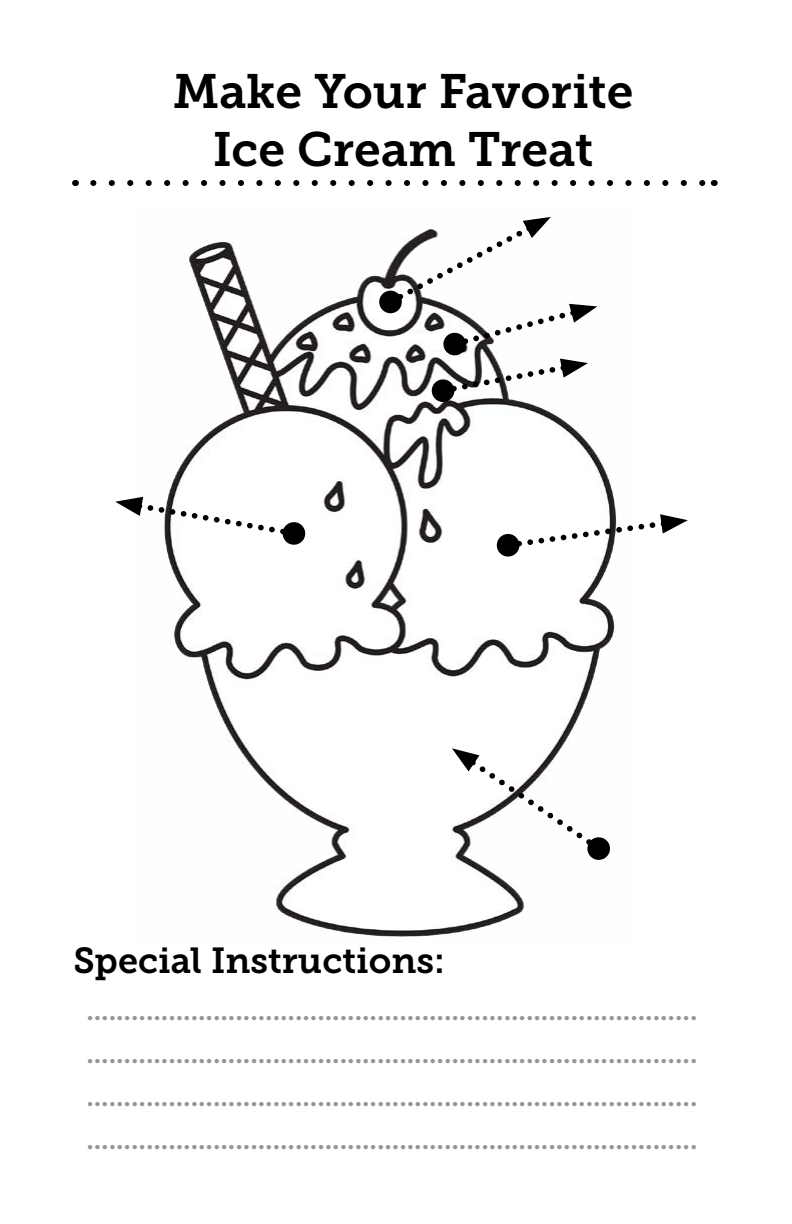
<style>
.page{position:relative;width:792px;height:1224px;background:#fff}
.page>*{position:absolute;margin:0;border:0;box-sizing:border-box;transform-origin:0 0}
.t1{font:48px "Museo Slab 700";color:#000}
.t2{font:500 condensed 36px "Futura";color:#939598}
.t3{font:36px "Museo Slab 700";color:#000}
</style>
<div class="page">
<svg style="left:93px;top:180px;width:612px;height:6px"></svg>
<img style="left:142px;top:241px;width:474px;height:696px">
<svg style="left:495px;top:514px;width:193px;height:44px"></svg>
<svg style="left:115px;top:497px;width:192px;height:49px"></svg>
<div style="left:379px;top:291px;width:23px;height:22px;background:#000;border-radius:50%"></div>
<svg style="left:452px;top:748px;width:160px;height:114px"></svg>
<svg style="left:391px;top:217px;width:206px;height:186px"></svg>
<p class="t1" style="left:173px;top:64px;width:462px">Make Your Favorite</p>
<p class="t1" style="left:213px;top:122px;width:382px">Ice Cream Treat</p>
<p class="t3" style="left:73px;top:940px;width:373px">Special Instructions:</p>
<p class="t2" style="left:86px;top:984px;width:613px">..................................................................................</p>
<p class="t2" style="left:86px;top:1027px;width:613px">..................................................................................</p>
<p class="t2" style="left:86px;top:1070px;width:613px">..................................................................................</p>
<p class="t2" style="left:86px;top:1113px;width:613px">..................................................................................</p>
</div>
